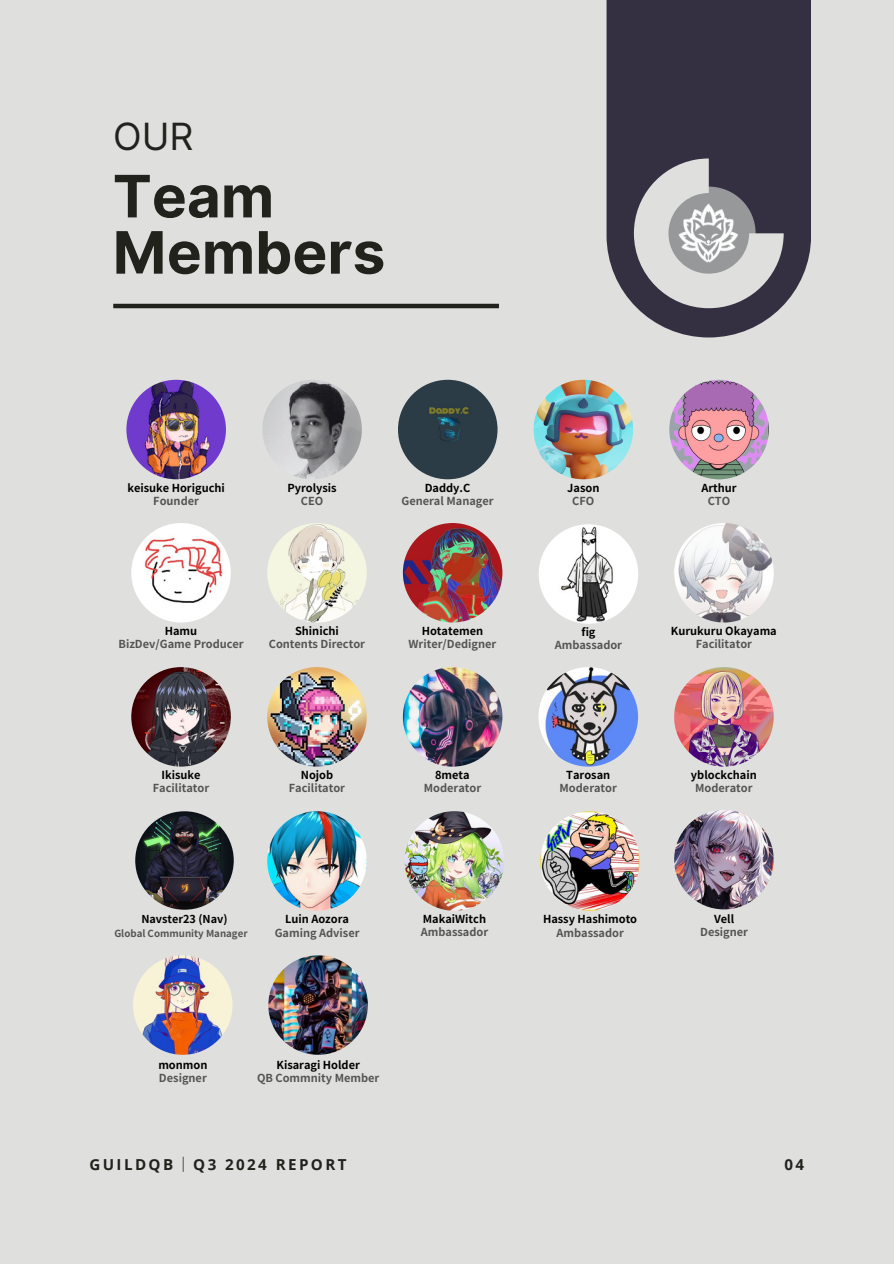
<style>
.page{position:relative;width:894px;height:1264px;background:#fff}
.page>*{position:absolute;margin:0;border:0;box-sizing:border-box;transform-origin:0 0}
.t1{font:700 58.5px/56.2px "Inter";color:#22221c}
.t2{font:37.5px "Inter";color:#22221c}
.t3{font:700 15.15px "Open Sans";letter-spacing:.16em;color:#22221c}
.t4{font:700 10.95px "Gen Shin Gothic";color:#545454}
.t5{font:700 10.95px "Gen Shin Gothic";color:#000}
.t6{font:700 9.75px "Gen Shin Gothic";color:#545454}
.s1{font-family:"Noto Sans CJ Ksc"}
</style>
<div class="page">
<div style="left:0;top:0;width:893px;height:1263px;background:#dfdfde"></div>
<svg style="left:606px;top:0;width:204px;height:337px;background:#453f51"></svg>
<svg style="left:633px;top:158px;width:150px;height:150px"></svg>
<img style="left:673px;top:198px;width:70px;height:70px">
<img style="left:126px;top:380px;width:100px;height:99px;border-radius:50%">
<img style="left:262px;top:380px;width:100px;height:99px;border-radius:50%">
<img style="left:398px;top:380px;width:99px;height:99px;border-radius:50%">
<img style="left:533px;top:380px;width:100px;height:99px;border-radius:50%">
<img style="left:669px;top:380px;width:99px;height:99px;border-radius:50%">
<img style="left:267px;top:523px;width:99px;height:99px;border-radius:50%">
<img style="left:403px;top:523px;width:99px;height:99px;border-radius:50%">
<img style="left:674px;top:523px;width:99px;height:99px;border-radius:50%">
<img style="left:131px;top:667px;width:100px;height:99px;border-radius:50%">
<img style="left:267px;top:667px;width:99px;height:99px;border-radius:50%">
<img style="left:403px;top:667px;width:99px;height:99px;border-radius:50%">
<img style="left:538px;top:667px;width:100px;height:99px;border-radius:50%">
<img style="left:674px;top:667px;width:99px;height:99px;border-radius:50%">
<img style="left:267px;top:811px;width:99px;height:99px;border-radius:50%">
<img style="left:538px;top:524px;width:100px;height:99px;border-radius:50%">
<img style="left:404px;top:811px;width:100px;height:99px;border-radius:50%">
<img style="left:540px;top:811px;width:99px;height:99px;border-radius:50%">
<img style="left:674px;top:810px;width:99px;height:99px;border-radius:50%">
<img style="left:133px;top:955px;width:99px;height:99px;border-radius:50%">
<img style="left:268px;top:955px;width:100px;height:99px;border-radius:50%">
<img style="left:131px;top:523px;width:100px;height:99px;border-radius:50%">
<img style="left:135px;top:811px;width:99px;height:98px;border-radius:50%">
<hr style="left:113px;top:304px;width:386px;height:4px;background:#22221c">
<p class="t2" style="left:113px;top:113px;width:82px">OUR</p>
<h5 class="t1" style="left:113px;top:168px;width:274px">Team<br>Members</h5>
<h5 class="t5" style="left:127px;top:480px;width:99px">keisuke Horiguchi</h5>
<p class="t4" style="left:153px;top:493px;width:47px">Founder</p>
<h5 class="t5" style="left:287px;top:480px;width:51px">Pyrolysis</h5>
<p class="t4" style="left:301px;top:493px;width:24px">CEO</p>
<p class="t5" style="left:424px;top:480px;width:47px">Daddy.C</p>
<h5 class="t4" style="left:401px;top:493px;width:94px">General Manager</h5>
<h5 class="t5" style="left:567px;top:480px;width:34px">Jason</h5>
<p class="t4" style="left:572px;top:493px;width:24px">CFO</p>
<h5 class="t5" style="left:701px;top:480px;width:37px">Arthur</h5>
<h5 class="t4" style="left:707px;top:493px;width:24px">CTO</h5>
<p class="t5" style="left:165px;top:623px;width:34px">Hamu</p>
<h5 class="t4" style="left:118px;top:636px;width:127px">BizDev/Game Producer</h5>
<h5 class="t5" style="left:295px;top:623px;width:45px">Shinichi</h5>
<p class="t4" style="left:269px;top:636px;width:98px">Contents Director</p>
<h5 class="t5" style="left:421px;top:623px;width:63px">Hotatemen</h5>
<h5 class="t4" style="left:408px;top:636px;width:89px">Writer/Dedigner</h5>
<h5 class="t5" style="left:581px;top:624px;width:16px">fi g</h5>
<p class="t4" style="left:554px;top:637px;width:69px">Ambassador</p>
<p class="t5" style="left:670px;top:623px;width:107px">Kurukuru Okayama</p>
<h5 class="t4" style="left:695px;top:636px;width:58px">Facilitator</h5>
<h5 class="t5" style="left:161px;top:767px;width:41px">Ikisuke</h5>
<p class="t4" style="left:153px;top:780px;width:58px">Facilitator</p>
<h5 class="t5" style="left:301px;top:767px;width:34px">Nojob</h5>
<h5 class="t4" style="left:289px;top:780px;width:58px">Facilitator</h5>
<p class="t5" style="left:435px;top:767px;width:36px">8meta</p>
<h5 class="t4" style="left:423px;top:780px;width:59px">Moderator</h5>
<h5 class="t5" style="left:566px;top:767px;width:46px">Tarosan</h5>
<p class="t4" style="left:559px;top:780px;width:59px">Moderator</p>
<h5 class="t5" style="left:690px;top:767px;width:67px">yblockchain</h5>
<h4 class="t4" style="left:695px;top:780px;width:59px">Moderator</h4>
<p class="t5" style="left:141px;top:911px;width:88px">Navster23 (Nav)</p>
<h5 class="t6" style="left:114px;top:926px;width:135px">Global Community Manager</h5>
<p class="t5" style="left:285px;top:911px;width:65px">Luin Aozora</p>
<h5 class="t4" style="left:274px;top:924px;width:86px">Gaming Adviser</h5>
<h5 class="t5" style="left:422px;top:911px;width:65px">MakaiWitch</h5>
<h5 class="t4" style="left:420px;top:924px;width:69px">Ambassador</h5>
<h5 class="t5" style="left:158px;top:1057px;width:51px">monmon</h5>
<h4 class="t4" style="left:159px;top:1070px;width:49px">Designer</h4>
<p class="t5" style="left:276px;top:1056px;width:85px">Kisaragi Holder</p>
<h5 class="t4" style="left:257px;top:1069px;width:124px">QB Commnity Member</h5>
<p class="t5" style="left:543px;top:911px;width:96px">Hassy Hashimoto</p>
<h5 class="t4" style="left:556px;top:924px;width:69px">Ambassador</h5>
<h5 class="t5" style="left:713px;top:911px;width:22px">Vell</h5>
<p class="t4" style="left:700px;top:924px;width:49px">Designer</p>
<h2 class="t3" style="left:89px;top:1153px;width:259px">GUILDQB<span class="s1">｜</span>Q3 2024 REPORT</h2>
<h1 class="t3" style="left:784px;top:1153px;width:21px">04</h1>
</div>
